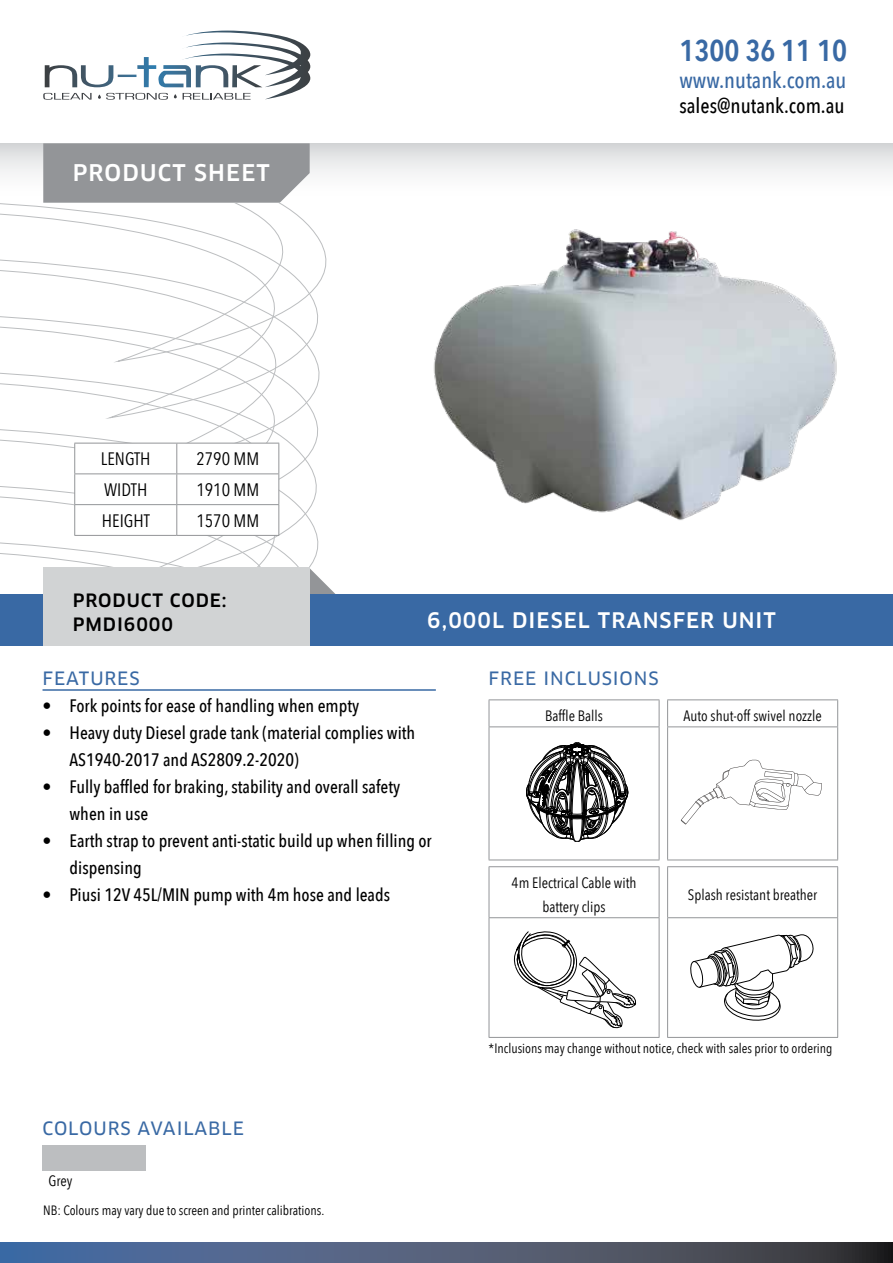
<style>
.page{position:relative;width:893px;height:1263px;background:#fff}
.page>*{position:absolute;margin:0;border:0;box-sizing:border-box;transform-origin:0 0}
.t1{font:600 30px "Avenir Next Condensed";color:#3969a4}
.t2{font:500 22.5px "Avenir Next Condensed";color:#3969a4}
.t3{font:500 22.5px "Clan OT";letter-spacing:.05em;color:#fff}
.t4{font:500 21px "Clan OT";letter-spacing:.05em;color:#fff}
.t5{font:500 21px "Avenir Next Condensed";color:#000}
.t6{font:500 18px/27px "Avenir Next Condensed";color:#000}
.t7{font:18px "Clan OT News";letter-spacing:.05em;color:#3969a4}
.t8{font:18px "Avenir Next Condensed";color:#000}
.t9{font:500 18px/24px "Clan OT";letter-spacing:.05em;color:#000}
.t10{font:15px/24px "Avenir Next Condensed";color:#000;text-align:center}
.t11{font:13.5px "Avenir Next Condensed";color:#000}
</style>
<div class="page">
<svg style="left:0;top:225px;width:327px;height:56px"></svg>
<svg style="left:0;top:281px;width:321px;height:57px"></svg>
<svg style="left:0;top:338px;width:320px;height:56px"></svg>
<svg style="left:0;top:394px;width:318px;height:57px"></svg>
<svg style="left:0;top:507px;width:590px;height:250px"></svg>
<div style="left:0;top:625px;width:364px;height:167px;background:#fff"></div>
<div style="left:0;top:143px;width:893px;height:60px;background:linear-gradient(to bottom,#dadcdd,#fff)"></div>
<svg style="left:310px;top:568px;width:30px;height:26px"></svg>
<div style="left:0;top:594px;width:893px;height:51px;background:#3969a4"></div>
<svg style="left:43px;top:30px;width:268px;height:70px"></svg>
<svg style="left:0;top:1242px;width:893px;height:21px;background:#4b5974"></svg>
<div style="left:43px;top:143px;width:267px;height:60px;background:#939598"></div>
<div style="left:43px;top:567px;width:267px;height:78px;background:#d1d3d4"></div>
<svg style="left:75px;top:444px;width:203px;height:91px"></svg>
<hr style="left:74px;top:443px;width:103px;height:1px;background:#939598">
<hr style="left:74px;top:443px;width:1px;height:30px;background:#939598">
<hr style="left:177px;top:443px;width:102px;height:1px;background:#939598">
<hr style="left:176px;top:443px;width:1px;height:30px;background:#939598">
<hr style="left:278px;top:443px;width:1px;height:30px;background:#939598">
<hr style="left:74px;top:473px;width:103px;height:1px;background:#939598">
<hr style="left:74px;top:474px;width:1px;height:30px;background:#939598">
<hr style="left:177px;top:473px;width:102px;height:1px;background:#939598">
<hr style="left:176px;top:474px;width:1px;height:30px;background:#939598">
<hr style="left:278px;top:474px;width:1px;height:30px;background:#939598">
<hr style="left:74px;top:504px;width:103px;height:1px;background:#939598">
<hr style="left:74px;top:505px;width:1px;height:30px;background:#939598">
<hr style="left:177px;top:504px;width:102px;height:1px;background:#939598">
<hr style="left:176px;top:505px;width:1px;height:30px;background:#939598">
<hr style="left:278px;top:505px;width:1px;height:30px;background:#939598">
<hr style="left:74px;top:535px;width:103px;height:1px;background:#939598">
<hr style="left:177px;top:535px;width:102px;height:1px;background:#939598">
<div style="left:43px;top:1146px;width:103px;height:25px;background:#bcbec0"></div>
<hr style="left:43px;top:689px;width:393px;height:2px;background:#3969a4">
<img style="left:426px;top:229px;width:411px;height:303px">
<hr style="left:489px;top:699px;width:170px;height:1px;background:#939598">
<svg style="left:489px;top:700px;width:1px;height:26px"></svg>
<svg style="left:659px;top:700px;width:1px;height:26px"></svg>
<hr style="left:667px;top:699px;width:171px;height:1px;background:#939598">
<svg style="left:667px;top:700px;width:1px;height:26px"></svg>
<svg style="left:837px;top:700px;width:1px;height:26px"></svg>
<hr style="left:489px;top:726px;width:170px;height:1px;background:#939598">
<hr style="left:489px;top:727px;width:1px;height:133px;background:#939598">
<hr style="left:659px;top:727px;width:1px;height:133px;background:#939598">
<hr style="left:667px;top:726px;width:171px;height:1px;background:#939598">
<hr style="left:667px;top:727px;width:1px;height:133px;background:#939598">
<hr style="left:837px;top:727px;width:1px;height:133px;background:#939598">
<hr style="left:489px;top:860px;width:170px;height:1px;background:#939598">
<hr style="left:667px;top:860px;width:171px;height:1px;background:#939598">
<hr style="left:489px;top:866px;width:170px;height:1px;background:#939598">
<hr style="left:489px;top:867px;width:1px;height:50px;background:#939598">
<hr style="left:659px;top:867px;width:1px;height:50px;background:#939598">
<hr style="left:667px;top:866px;width:171px;height:1px;background:#939598">
<hr style="left:667px;top:867px;width:1px;height:50px;background:#939598">
<hr style="left:837px;top:867px;width:1px;height:50px;background:#939598">
<hr style="left:489px;top:917px;width:170px;height:1px;background:#939598">
<hr style="left:489px;top:918px;width:1px;height:119px;background:#939598">
<hr style="left:659px;top:918px;width:1px;height:119px;background:#939598">
<hr style="left:667px;top:917px;width:171px;height:1px;background:#939598">
<hr style="left:667px;top:918px;width:1px;height:119px;background:#939598">
<hr style="left:837px;top:918px;width:1px;height:119px;background:#939598">
<hr style="left:489px;top:1037px;width:170px;height:1px;background:#939598">
<hr style="left:667px;top:1037px;width:171px;height:1px;background:#939598">
<svg style="left:526px;top:742px;width:102px;height:100px"></svg>
<svg style="left:681px;top:760px;width:141px;height:64px"></svg>
<svg style="left:513px;top:931px;width:123px;height:98px"></svg>
<svg style="left:690px;top:934px;width:124px;height:87px"></svg>
<p class="t3" style="left:73px;top:159px;width:199px">PRODUCT SHEET</p>
<p class="t8" style="left:101px;top:448px;width:51px">LENGTH</p>
<p class="t8" style="left:196px;top:448px;width:64px">2790 MM</p>
<p class="t8" style="left:104px;top:479px;width:45px">WIDTH</p>
<p class="t8" style="left:196px;top:479px;width:64px">1910 MM</p>
<p class="t8" style="left:102px;top:510px;width:50px">HEIGHT</p>
<p class="t8" style="left:196px;top:510px;width:64px">1570 MM</p>
<p class="t9" style="left:73px;top:589px;width:155px">PRODUCT CODE:<br>PMDI6000</p>
<h1 class="t1" style="left:679px;top:24px;width:169px">1300 36 11 10</h1>
<p class="t2" style="left:679px;top:66px;width:169px">www.nutank.com.au</p>
<p class="t5" style="left:679px;top:93px;width:167px">sales@nutank.com.au</p>
<p class="t4" style="left:427px;top:608px;width:350px">6,000L DIESEL TRANSFER UNIT</p>
<p class="t7" style="left:43px;top:668px;width:99px">FEATURES</p>
<p class="t6" style="left:43px;top:692px;width:318px">• Fork points for ease of handling when empty</p>
<p class="t6" style="left:70px;top:719px;width:347px;text-indent:-27px">• Heavy duty Diesel grade tank (material complies with<br>AS1940-2017 and AS2809.2-2020)</p>
<p class="t6" style="left:70px;top:773px;width:332px;text-indent:-27px">• Fully baffled for braking, stability and overall safety when in use</p>
<p class="t6" style="left:70px;top:827px;width:364px;text-indent:-27px">• Earth strap to prevent anti-static build up when filling or dispensing</p>
<p class="t6" style="left:43px;top:881px;width:349px">• Piusi 12V 45L/MIN pump with 4m hose and leads</p>
<p class="t7" style="left:43px;top:1117px;width:203px">COLOURS AVAILABLE</p>
<p class="t10" style="left:49px;top:1169px;width:26px">Grey</p>
<p class="t11" style="left:43px;top:1202px;width:283px">NB: Colours may vary due to screen and printer calibrations.</p>
<p class="t7" style="left:489px;top:668px;width:171px">FREE INCLUSIONS</p>
<p class="t10" style="left:545px;top:704px;width:59px">Baffle Balls</p>
<p class="t10" style="left:683px;top:704px;width:140px">Auto shut-off swivel nozzle</p>
<p class="t10" style="left:512px;top:870px;width:126px">4m Electrical Cable with battery clips</p>
<p class="t10" style="left:688px;top:882px;width:131px">Splash resistant breather</p>
<p class="t11" style="left:489px;top:1040px;width:345px">*Inclusions may change without notice, check with sales prior to ordering</p>
</div>
